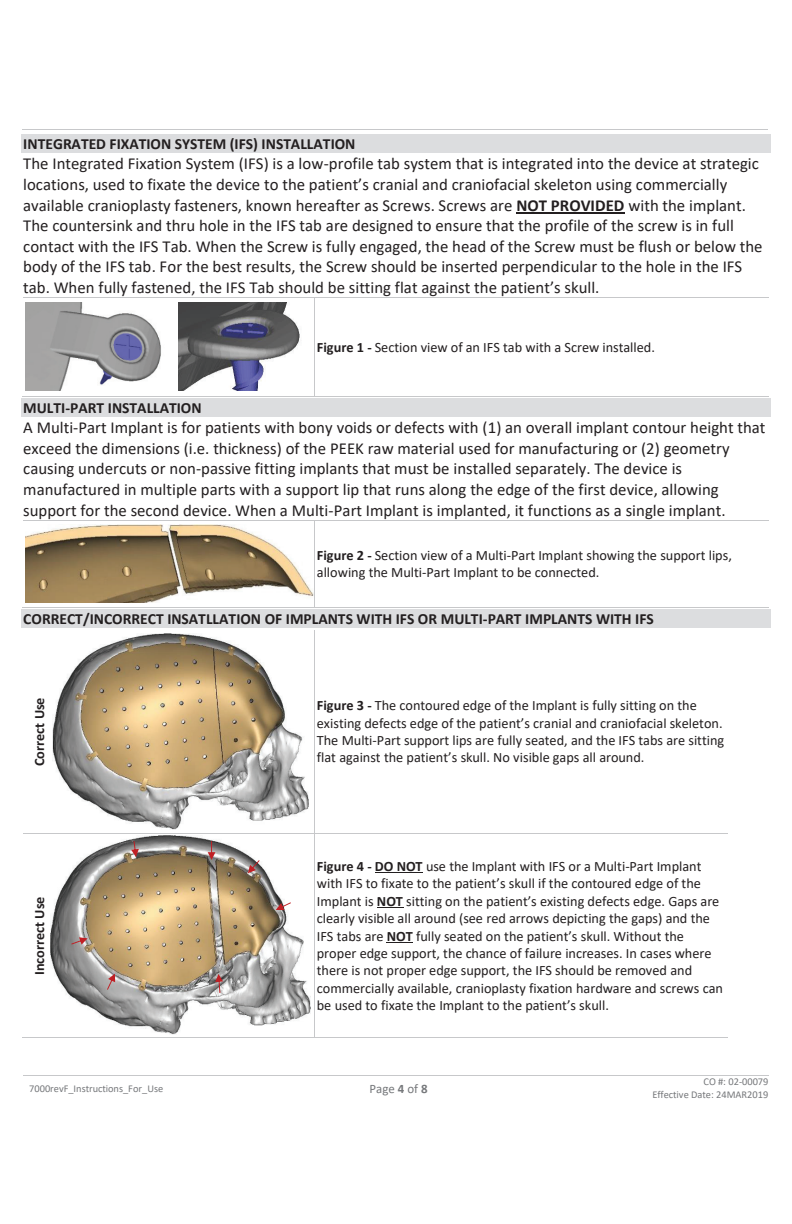
<style>
.page{position:relative;width:792px;height:1224px;background:#fff}
.page>*{position:absolute;margin:0;border:0;box-sizing:border-box;transform-origin:0 0}
.t1{font:16.8px/20.6px "Calibri";color:#231f20}
.t2{font:700 15.6px "Calibri";color:#231f20}
.t3{font:14.2px/17.4px "Calibri";color:#231f20}
.t4{font:700 14.2px "Calibri";letter-spacing:.005em;color:#231f20}
.t5{font:12.8px "Calibri";color:#76787b}
.t6{font:10.4px/12.8px "Calibri";color:#76787b;text-align:right}
.s1{font-weight:700}
</style>
<div class="page">
<hr style="left:22px;top:129px;width:746px;height:1px;background:#c7c8ca">
<hr style="left:23px;top:1075px;width:249px;height:1px;background:#c7c8ca">
<hr style="left:272px;top:1075px;width:248px;height:1px;background:#c7c8ca">
<hr style="left:521px;top:1075px;width:248px;height:1px;background:#c7c8ca">
<div style="left:21px;top:134px;width:750px;height:19px;background:#dcdddf"></div>
<hr style="left:516px;top:212px;width:109px;height:2px;background:#231f20">
<hr style="left:23px;top:297px;width:291px;height:1px;background:#c7c8ca">
<hr style="left:315px;top:297px;width:454px;height:1px;background:#c7c8ca">
<hr style="left:22px;top:396px;width:292px;height:1px;background:#c7c8ca">
<hr style="left:314px;top:298px;width:1px;height:98px;background:#c7c8ca">
<hr style="left:315px;top:396px;width:454px;height:1px;background:#c7c8ca">
<div style="left:21px;top:398px;width:750px;height:19px;background:#dcdddf"></div>
<hr style="left:23px;top:520px;width:291px;height:1px;background:#c7c8ca">
<hr style="left:315px;top:520px;width:454px;height:1px;background:#c7c8ca">
<hr style="left:22px;top:607px;width:292px;height:1px;background:#c7c8ca">
<hr style="left:314px;top:521px;width:1px;height:86px;background:#c7c8ca">
<hr style="left:315px;top:607px;width:454px;height:1px;background:#c7c8ca">
<div style="left:21px;top:609px;width:750px;height:19px;background:#dcdddf"></div>
<hr style="left:314px;top:630px;width:1px;height:204px;background:#c7c8ca">
<hr style="left:375px;top:873px;width:48px;height:1px;background:#231f20">
<svg style="left:377px;top:907px;width:26px;height:1px"></svg>
<svg style="left:387px;top:942px;width:26px;height:1px"></svg>
<hr style="left:47px;top:834px;width:267px;height:1px;background:#c7c8ca">
<hr style="left:315px;top:834px;width:413px;height:1px;background:#c7c8ca">
<svg style="left:22px;top:1037px;width:24px;height:1px"></svg>
<hr style="left:46px;top:1037px;width:268px;height:1px;background:#c7c8ca">
<hr style="left:314px;top:834px;width:1px;height:203px;background:#c7c8ca">
<hr style="left:315px;top:1037px;width:413px;height:1px;background:#c7c8ca">
<img style="left:26px;top:302px;width:135px;height:89px">
<img style="left:178px;top:302px;width:122px;height:89px">
<img style="left:26px;top:525px;width:287px;height:78px">
<img style="left:52px;top:633px;width:257px;height:197px">
<img style="left:50px;top:836px;width:261px;height:199px">
<svg style="left:107px;top:974px;width:8px;height:16px"></svg>
<svg style="left:131px;top:841px;width:8px;height:16px"></svg>
<svg style="left:208px;top:841px;width:7px;height:19px"></svg>
<svg style="left:248px;top:860px;width:12px;height:13px"></svg>
<svg style="left:71px;top:937px;width:17px;height:8px"></svg>
<svg style="left:215px;top:974px;width:8px;height:19px"></svg>
<svg style="left:276px;top:902px;width:15px;height:8px"></svg>
<p class="t2" style="left:23px;top:133px;width:334px">INTEGRATED FIXATION SYSTEM (IFS) INSTALLATION</p>
<p class="t1" style="left:23px;top:153px;width:741px">The Integrated Fixation System (IFS) is a low-profile tab system that is integrated into the device at strategic locations, used to fixate the device to the patient’s cranial and craniofacial skeleton using commercially available cranioplasty fasteners, known hereafter as Screws. Screws are <span class="s1">NOT PROVIDED</span> with the implant.<br>The countersink and thru hole in the IFS tab are designed to ensure that the profile of the screw is in full contact with the IFS Tab. When the Screw is fully engaged, the head of the Screw must be flush or below the body of the IFS tab. For the best results, the Screw should be inserted perpendicular to the hole in the IFS tab. When fully fastened, the IFS Tab should be sitting flat against the patient’s skull.</p>
<p class="t3" style="left:317px;top:338px;width:340px"><span class="s1">Figure 1 -</span> Section view of an IFS tab with a Screw installed.</p>
<p class="t2" style="left:23px;top:397px;width:180px">MULTI-PART INSTALLATION</p>
<p class="t1" style="left:23px;top:417px;width:744px">A Multi-Part Implant is for patients with bony voids or defects with (1) an overall implant contour height that exceed the dimensions (i.e. thickness) of the PEEK raw material used for manufacturing or (2) geometry causing undercuts or non-passive fitting implants that must be installed separately. The device is manufactured in multiple parts with a support lip that runs along the edge of the first device, allowing support for the second device. When a Multi-Part Implant is implanted, it functions as a single implant.</p>
<p class="t3" style="left:317px;top:546px;width:417px"><span class="s1">Figure 2 -</span> Section view of a Multi-Part Implant showing the support lips, allowing the Multi-Part Implant to be connected.</p>
<p class="t2" style="left:23px;top:608px;width:632px">CORRECT/INCORRECT INSATLLATION OF IMPLANTS WITH IFS OR MULTI-PART IMPLANTS WITH IFS</p>
<p class="t4" style="left:29px;top:766px;width:70px;rotate:-90deg">Correct Use</p>
<p class="t3" style="left:317px;top:697px;width:409px"><span class="s1">Figure 3 -</span> The contoured edge of the Implant is fully sitting on the existing defects edge of the patient’s cranial and craniofacial skeleton.<br>The Multi-Part support lips are fully seated, and the IFS tabs are sitting flat against the patient’s skull. No visible gaps all around.</p>
<p class="t4" style="left:29px;top:975px;width:80px;rotate:-90deg">Incorrect Use</p>
<p class="t3" style="left:317px;top:857px;width:408px"><span class="s1">Figure 4 - DO NOT</span> use the Implant with IFS or a Multi-Part Implant with IFS to fixate to the patient’s skull if the contoured edge of the Implant is <span class="s1">NOT</span> sitting on the patient’s existing defects edge. Gaps are clearly visible all around (see red arrows depicting the gaps) and the IFS tabs are <span class="s1">NOT</span> fully seated on the patient’s skull. Without the proper edge support, the chance of failure increases. In cases where there is not proper edge support, the IFS should be removed and commercially available, cranioplasty fixation hardware and screws can be used to fixate the Implant to the patient’s skull.</p>
<p class="t6" style="left:29px;top:1082px;width:136px">7000revF_Instructions_For_Use</p>
<p class="t5" style="left:370px;top:1080px;width:59px">Page <span class="s1">4</span> of <span class="s1">8</span></p>
<p class="t6" style="left:652px;top:1075px;width:118px">CO #: 02-00079<br>Effective Date: 24MAR2019</p>
</div>
